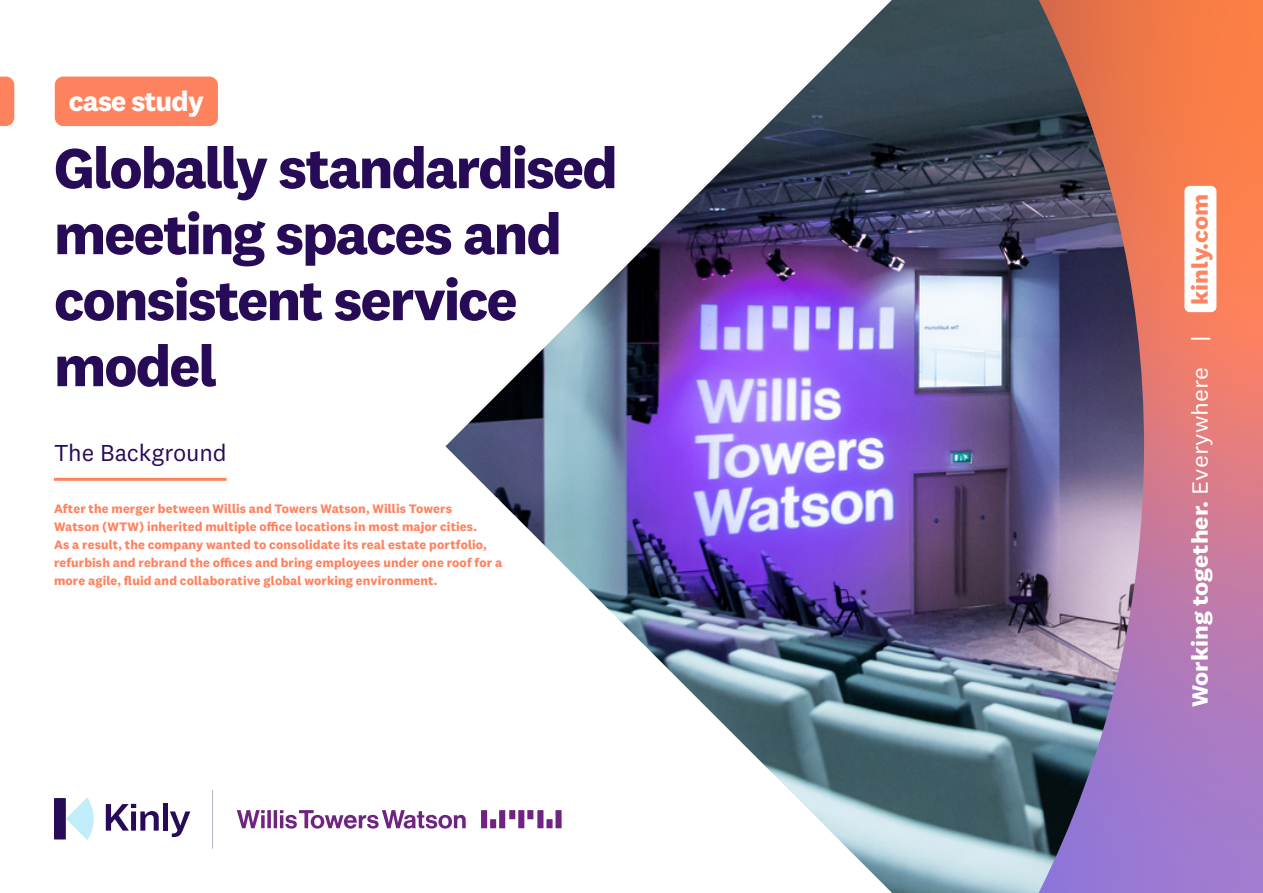
<style>
.page{position:relative;width:1263px;height:893px;background:#fff}
.page>*{position:absolute;margin:0;border:0;box-sizing:border-box;transform-origin:0 0}
.Main_Header{font:700 58.35px/66px "National 2";letter-spacing:-.035em;color:#280b56}
.t1{font:700 28.35px "National 2";letter-spacing:-.025em;color:#fff}
.Subheaders_with_Underline{font:24px "National 2";letter-spacing:-.005em;color:#280b56}
.t2{font:700 22.95px "National 2";color:#fff;scale:1.08 1}
.t3{font:700 22.95px "National 2";color:#ff835f;scale:1.08 1}
.Orange_Intro_Text{font:700 12.75px/18px "National 2";letter-spacing:.01em;color:#ff825e}
.s1{font-weight:400}
</style>
<div class="page">
<div style="left:55px;top:77px;width:163px;height:49px;background:#ff825e;border-radius:9px"></div>
<svg style="left:0;top:77px;width:14px;height:49px"></svg>
<hr style="left:54px;top:478px;width:173px;height:3px;background:#ff825e">
<hr style="left:212px;top:790px;width:1px;height:59px;background:#beb6cc">
<svg style="left:106px;top:804px;width:53px;height:27px"></svg>
<div style="left:163px;top:803px;width:5px;height:28px;background:#280b56"></div>
<svg style="left:170px;top:811px;width:20px;height:26px"></svg>
<div style="left:54px;top:798px;width:12px;height:41px;background:#280b56"></div>
<svg style="left:66px;top:798px;width:28px;height:42px"></svg>
<svg style="left:1144px;top:0;width:119px;height:893px;background:#d47c87"></svg>
<div style="left:1184px;top:186px;width:32px;height:126px;background:#fff;border-radius:6px"></div>
<img style="left:445px;top:0;width:699px;height:893px">
<svg style="left:237px;top:810px;width:325px;height:19px"></svg>
<p class="t1" style="left:69px;top:83px;width:137px">case study</p>
<p class="Main_Header" style="left:54px;top:134px;width:565px">Globally standardised meeting spaces and consistent service model</p>
<p class="Subheaders_with_Underline" style="left:54px;top:438px;width:174px">The Background</p>
<p class="Orange_Intro_Text" style="left:54px;top:499px;width:450px">After the merger between Willis and Towers Watson, Willis Towers<br>Watson (WTW) inherited multiple office locations in most major cities.<br>As a result, the company wanted to consolidate its real estate portfolio, refurbish and rebrand the offices and bring employees under one roof for a more agile, fluid and collaborative global working environment.</p>
<p class="t3" style="left:1186px;top:305px;width:104px;rotate:-90deg">kinly.com</p>
<p class="t2" style="left:1186px;top:707px;width:345px;rotate:-90deg">Working together. <span class="s1">Everywhere |</span></p>
</div>
